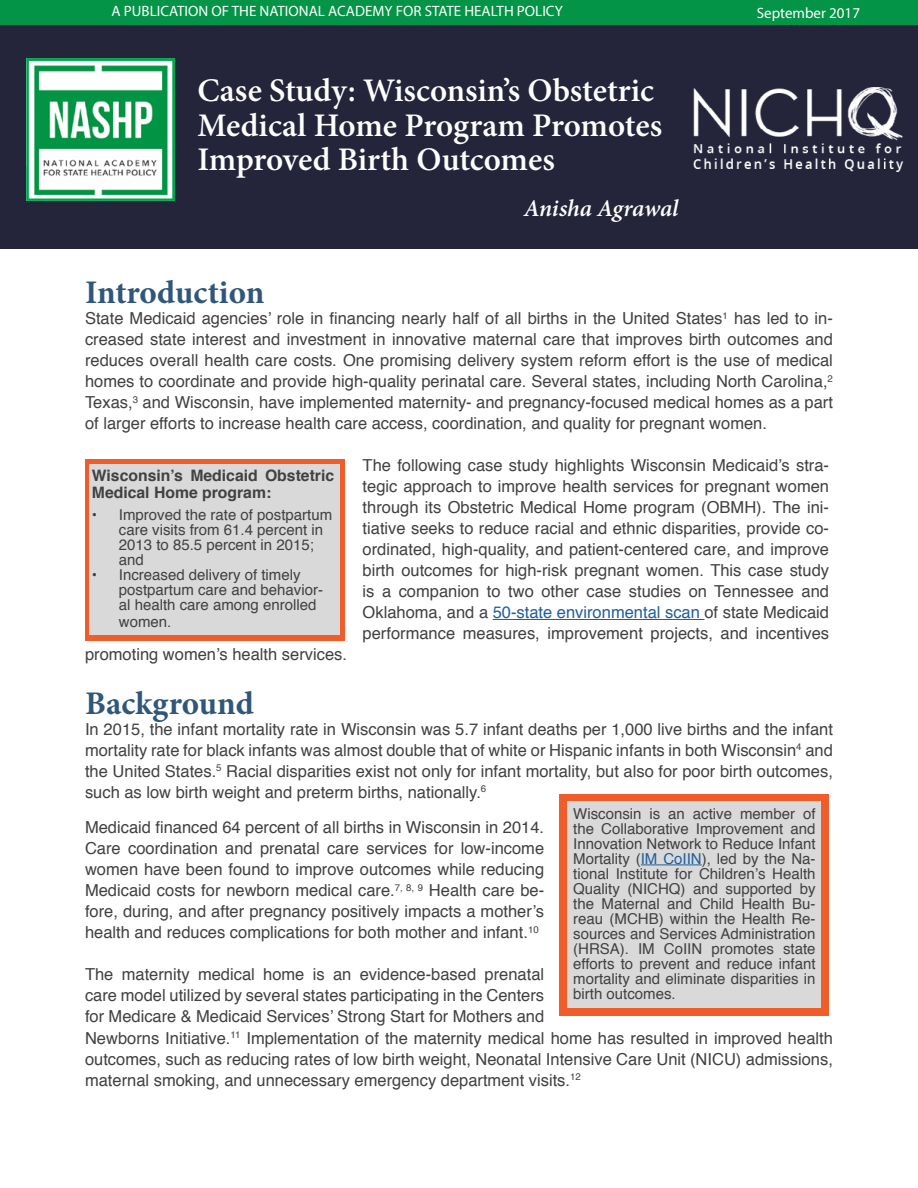
<style>
.page{position:relative;width:918px;height:1188px;background:#fff}
.page>*{position:absolute;margin:0;border:0;box-sizing:border-box;transform-origin:0 0}
.t1{font:600 33px/34.5px "Minion Pro";color:#fff}
.t2{font:700 33px "Minion Pro";color:#30577a}
.t3{font:italic 600 24px "Minion Pro";letter-spacing:-.01em;color:#fff}
.t4{font:16.5px/21px "Helvetica";color:#414042;text-align:justify}
.t5{font:700 15.75px/16.5px "Helvetica";color:#414042}
.t6{font:15px/15px "Helvetica";color:#414042}
.t7{font:15px "Myriad Pro";color:#fff}
.s1{color:#215e9e}
</style>
<div class="page">
<div style="left:0;top:24px;width:918px;height:225px;background:#24243a"></div>
<img style="left:27px;top:58px;width:148px;height:142px">
<div style="left:0;top:0;width:918px;height:24px;background:#039447"></div>
<img style="left:693px;top:87px;width:211px;height:84px">
<div style="left:85px;top:459px;width:259px;height:182px;background:#f15d2a"></div>
<div style="left:89px;top:465px;width:250px;height:170px;background:#d9d9d9"></div>
<hr style="left:493px;top:619px;width:211px;height:1px;background:#215e9e">
<div style="left:559px;top:794px;width:270px;height:221px;background:#f15d2a"></div>
<div style="left:567px;top:801px;width:254px;height:207px;background:#d9d9d9"></div>
<hr style="left:641px;top:865px;width:61px;height:1px;background:#215e9e">
<p class="t7" style="left:112px;top:2px;width:453px">A PUBLICATION OF THE NATIONAL ACADEMY FOR STATE HEALTH POLICY</p>
<p class="t7" style="left:757px;top:3px;width:105px">September 2017</p>
<h1 class="t1" style="left:197px;top:73px;width:466px">Case Study: Wisconsin’s Obstetric<br>Medical Home Program Promotes<br>Improved Birth Outcomes</h1>
<h2 class="t3" style="left:524px;top:192px;width:156px">Anisha Agrawal</h2>
<h1 class="t2" style="left:85px;top:269px;width:181px">Introduction</h1>
<p class="t4" style="left:85px;top:308px;width:749px">State Medicaid agencies’ role in financing nearly half of all births in the United States<sup>1</sup> has led to in&shy;creased state interest and investment in innovative maternal care that improves birth outcomes and reduces overall health care costs. One promising delivery system reform effort is the use of medical homes to coordinate and provide high-quality perinatal care. Several states, including North Carolina,<sup>2<br></sup>Texas,<sup>3</sup> and Wisconsin, have implemented maternity- and pregnancy-focused medical homes as a part of larger efforts to increase health care access, coordination, and quality for pregnant women.</p>
<p class="t4" style="left:363px;top:455px;width:468px">The following case study highlights Wisconsin Medicaid’s stra&shy;tegic approach to improve health services for pregnant women through its Obstetric Medical Home program (OBMH). The ini&shy;tiative seeks to reduce racial and ethnic disparities, provide co&shy;ordinated, high-quality, and patient-centered care, and improve birth outcomes for high-risk pregnant women. This case study is a companion to two other case studies on Tennessee and Oklahoma, and a <span class="s1">50-state environmental scan</span> of state Medicaid performance measures, improvement projects, and incentives</p>
<p class="t5" style="left:92px;top:467px;width:244px">Wisconsin’s Medicaid Obstetric<br>Medical Home program:</p>
<p class="t6" style="left:119px;top:508px;width:215px;text-indent:-27px">• Improved the rate of postpartum care visits from 61.4 percent in<br>2013 to 85.5 percent in 2015; and</p>
<p class="t6" style="left:119px;top:568px;width:206px;text-indent:-27px">• Increased delivery of timely postpartum care and behavior&shy;al health care among enrolled</p>
<p class="t6" style="left:119px;top:614px;width:54px">women.</p>
<p class="t4" style="left:85px;top:644px;width:263px">promoting women’s health services.</p>
<h1 class="t2" style="left:85px;top:680px;width:170px">Background</h1>
<p class="t4" style="left:85px;top:719px;width:749px">In 2015, the infant mortality rate in Wisconsin was 5.7 infant deaths per 1,000 live births and the infant mortality rate for black infants was almost double that of white or Hispanic infants in both Wisconsin<sup>4</sup> and the United States.<sup>5</sup> Racial disparities exist not only for infant mortality, but also for poor birth outcomes, such as low birth weight and preterm births, nationally.<sup>6</sup></p>
<p class="t6" style="left:573px;top:806px;width:244px;text-align:justify">Wisconsin is an active member of the Collaborative Improvement and Innovation Network to Reduce Infant Mortality (<span class="s1">IM CoIIN</span>), led by the Na&shy;tional Institute for Children’s Health Quality (NICHQ) and supported by the Maternal and Child Health Bu&shy;reau (MCHB) within the Health Re&shy;sources and Services Administration (HRSA). IM CoIIN promotes state efforts to prevent and reduce infant mortality and eliminate disparities in birth outcomes.</p>
<p class="t4" style="left:85px;top:817px;width:461px">Medicaid financed 64 percent of all births in Wisconsin in 2014.<br>Care coordination and prenatal care services for low-income women have been found to improve outcomes while reducing Medicaid costs for newborn medical care.<sup>7,</sup> <sup>8,</sup> <sup>9</sup> Health care be&shy;fore, during, and after pregnancy positively impacts a mother’s health and reduces complications for both mother and infant.<sup>10</sup></p>
<p class="t4" style="left:85px;top:964px;width:749px;text-align:left">The maternity medical home is an evidence-based prenatal<br>care model utilized by several states participating in the Centers<br>for Medicare &amp; Medicaid Services’ Strong Start for Mothers and<br>Newborns Initiative.<sup>11</sup> Implementation of the maternity medical home has resulted in improved health outcomes, such as reducing rates of low birth weight, Neonatal Intensive Care Unit (NICU) admissions, maternal smoking, and unnecessary emergency department visits.<sup>12</sup></p>
</div>
